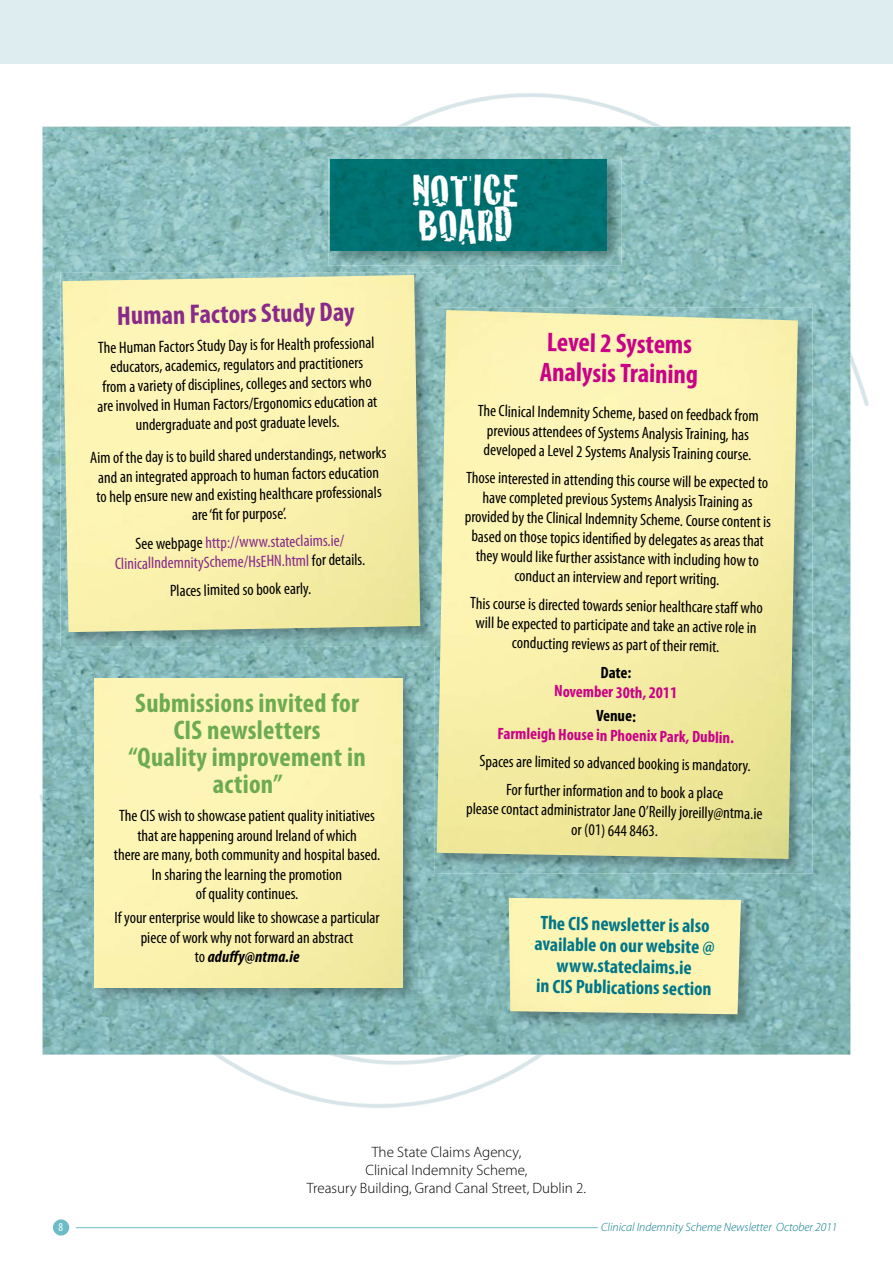
<style>
.page{position:relative;width:893px;height:1263px;background:#fff}
.page>*{position:absolute;margin:0;border:0;box-sizing:border-box;transform-origin:0 0}
.t1{font:47.25px/35.2px "Cracked";color:#fff}
.t2{font:700 condensed 27px/27px "Myriad Pro";letter-spacing:.01em;color:#6dab51;text-align:center}
.t3{font:700 condensed 27px/29.7px "Myriad Pro";color:#ca0088}
.t4{font:700 condensed 27px "Myriad Pro";color:#89298b}
.t5{font:700 condensed 19.5px/21px "Myriad Pro";color:#007789;text-align:center}
.t6{font:condensed 16.5px/19.5px "Myriad Pro";color:#000;text-align:center}
.t7{font:condensed 16.5px/19.5px "Myriad Pro";color:#89298b;text-align:center}
.t8{font:700 condensed 16.5px "Myriad Pro";color:#ca0088}
.t9{font:700 condensed 16.5px "Myriad Pro";color:#000}
.t10{font:300 15px/18px "Myriad Pro";color:#000;text-align:center}
.t11{font:italic 300 12px "Myriad Pro";color:#007789}
.t12{font:condensed 12px "Myriad Pro";color:#fff}
.s1{color:#000}
.s2{font-weight:700;font-style:italic}
</style>
<div class="page">
<img style="left:42px;top:93px;width:809px;height:39px">
<img style="left:39px;top:132px;width:26px;height:923px">
<img style="left:842px;top:132px;width:27px;height:923px">
<img style="left:65px;top:1054px;width:777px;height:54px">
<div style="left:0;top:0;width:893px;height:64px;background:#deeef0"></div>
<div style="left:53px;top:1219px;width:16px;height:16px;background:#6dbcc8;border-radius:50%"></div>
<hr style="left:76px;top:1227px;width:522px;height:1px;background:#6dbcc8">
<img style="left:43px;top:126px;width:807px;height:928px">
<img style="left:329px;top:157px;width:293px;height:109px">
<div style="left:331px;top:159px;width:276px;height:92px;background:#007172"></div>
<img style="left:435px;top:308px;width:377px;height:565px">
<img style="left:437px;top:308px;width:361px;height:551px">
<img style="left:60px;top:273px;width:375px;height:374px">
<img style="left:435px;top:308px;width:1px;height:339px">
<img style="left:62px;top:275px;width:358px;height:357px">
<img style="left:92px;top:676px;width:325px;height:326px">
<img style="left:94px;top:678px;width:309px;height:310px">
<img style="left:507px;top:896px;width:248px;height:133px">
<img style="left:499px;top:897px;width:242px;height:117px">
<h2 class="t4" style="left:117px;top:305px;width:239px;rotate:-1deg">Human Factors Study Day</h2>
<p class="t6" style="left:96px;top:339px;width:282px;rotate:-1deg">The Human Factors Study Day is for Health professional educators, academics, regulators and practitioners from a variety of disciplines, colleges and sectors who are involved in Human Factors/Ergonomics education at undergraduate and post graduate levels.</p>
<p class="t6" style="left:90px;top:450px;width:298px;rotate:-1deg">Aim of the day is to build shared understandings, networks and an integrated approach to human factors education<br>to help ensure new and existing healthcare professionals are ‘fi t for purpose’.</p>
<p class="t7" style="left:115px;top:536px;width:252px;rotate:-1deg"><span class="s1">See webpage</span> http://www.stateclaims.ie/<br>ClinicalIndemnityScheme/HsEHN.html <span class="s1">for details.</span></p>
<p class="t6" style="left:170px;top:582px;width:143px;rotate:-1deg">Places limited so book early.</p>
<h2 class="t2" style="left:128px;top:693px;width:239px">Submissions invited for<br>CIS newsletters<br>“Quality improvement in action”</h2>
<p class="t6" style="left:114px;top:808px;width:268px">The CIS wish to showcase patient quality initiatives that are happening around Ireland of which<br>there are many, both community and hospital based.<br>In sharing the learning the promotion<br>of quality continues.</p>
<p class="t6" style="left:115px;top:909px;width:267px">If your enterprise would like to showcase a particular piece of work why not forward an abstract<br>to <span class="s2">aduffy@ntma.ie</span></p>
<h1 class="t1" style="left:412px;top:171px;width:108px">NOTICE<br>BOARD</h1>
<h2 class="t3" style="left:541px;top:330px;width:160px;rotate:1deg">Level 2 Systems<br>Analysis Training</h2>
<p class="t6" style="left:478px;top:402px;width:282px;rotate:1deg">The Clinical Indemnity Scheme, based on feedback from previous attendees of Systems Analysis Training, has developed a Level 2 Systems Analysis Training course.</p>
<p class="t6" style="left:466px;top:469px;width:308px;rotate:1deg">Those interested in attending this course will be expected to have completed previous Systems Analysis Training as provided by the Clinical Indemnity Scheme. Course content is based on those topics identifi ed by delegates as areas that they would like further assistance with including how to conduct an interview and report writing.</p>
<p class="t6" style="left:470px;top:595px;width:294px;rotate:1deg">This course is directed towards senior healthcare staff who will be expected to participate and take an active role in conducting reviews as part of their remit.</p>
<p class="t9" style="left:601px;top:666px;width:32px;rotate:1deg">Date:</p>
<p class="t8" style="left:554px;top:685px;width:124px;rotate:1deg">November 30th, 2011</p>
<p class="t9" style="left:596px;top:709px;width:41px;rotate:1deg">Venue:</p>
<p class="t8" style="left:498px;top:727px;width:238px;rotate:1deg">Farmleigh House in Phoenix Park, Dublin.</p>
<p class="t6" style="left:480px;top:748px;width:273px;line-height:28px;rotate:1deg">Spaces are limited so advanced booking is mandatory.<br>For further information and to book a place</p>
<p class="t6" style="left:466px;top:800px;width:298px;rotate:1deg">please contact administrator Jane O’Reilly joreilly@ntma.ie or (01) 644 8463.</p>
<p class="t5" style="left:535px;top:914px;width:182px;rotate:1deg">The CIS newsletter is also available on our website @ www.stateclaims.ie<br>in CIS Publications section</p>
<p class="t10" style="left:307px;top:1144px;width:281px">The State Claims Agency,<br>Clinical Indemnity Scheme,<br>Treasury Building, Grand Canal Street, Dublin 2.</p>
<p class="t12" style="left:59px;top:1222px;width:6px">8</p>
<p class="t11" style="left:601px;top:1222px;width:238px">Clinical Indemnity Scheme Newsletter October 2011</p>
</div>
